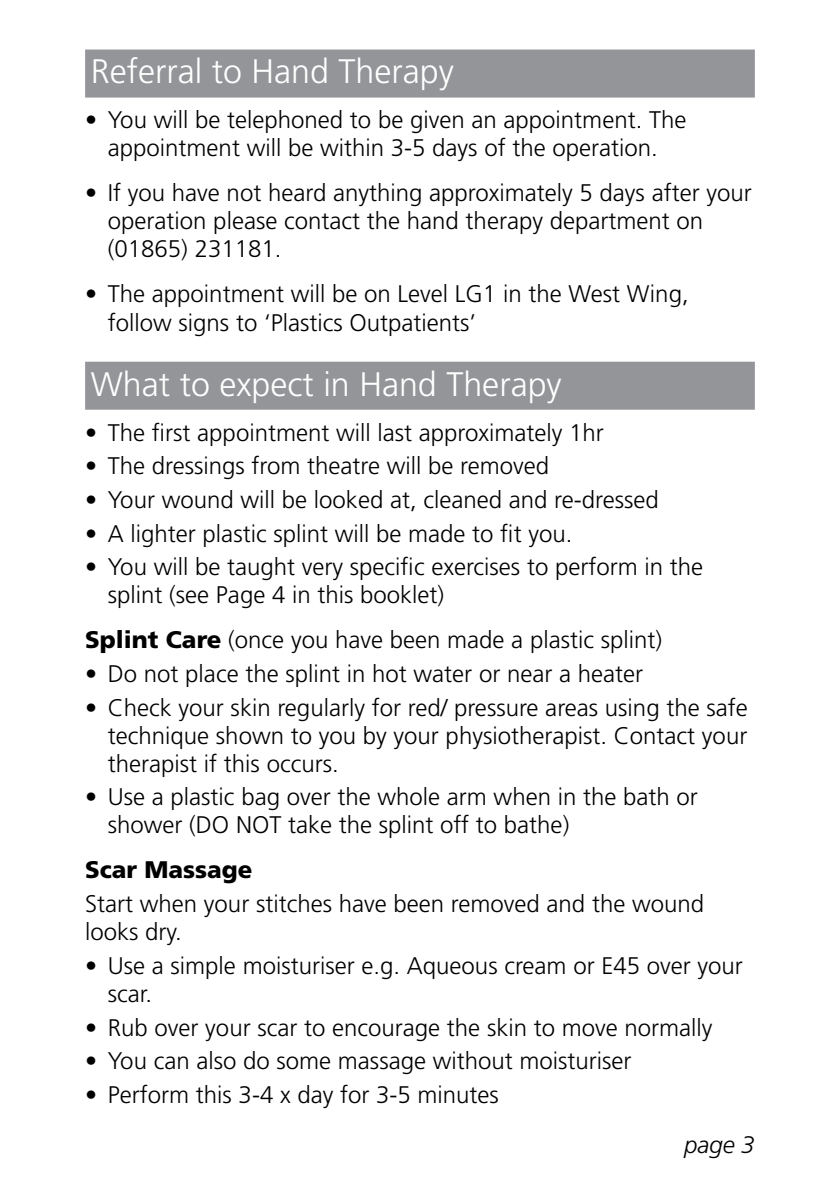
<style>
.page{position:relative;width:840px;height:1191px;background:#fff}
.page>*{position:absolute;margin:0;border:0;box-sizing:border-box;transform-origin:0 0}
.t1{font:300 34px "Frutiger";color:#fff}
.t2{font:300 24px/28px "Frutiger";color:#000}
.t3{font:900 24px "Frutiger";color:#000}
.t4{font:italic 300 24px "Frutiger";color:#000}
.s1{font-weight:900}
</style>
<div class="page">
<div style="left:85px;top:50px;width:669px;height:48px;background:#939598"></div>
<div style="left:85px;top:362px;width:669px;height:48px;background:#939598"></div>
<h1 class="t1" style="left:91px;top:52px;width:364px">Referral to Hand Therapy</h1>
<p class="t2" style="left:85px;top:106px;width:602px;text-align:center">• You will be telephoned to be given an appointment. The appointment will be within 3-5 days of the operation.</p>
<p class="t2" style="left:108px;top:179px;width:645px;text-indent:-23px">• If you have not heard anything approximately 5 days after your operation please contact the hand therapy department on (01865) 231181.</p>
<p class="t2" style="left:108px;top:280px;width:582px;text-indent:-23px">• The appointment will be on Level LG1 in the West Wing, follow signs to ‘Plastics Outpatients’</p>
<h1 class="t1" style="left:91px;top:364px;width:472px">What to expect in Hand Therapy</h1>
<p class="t2" style="left:85px;top:418px;width:520px">• The first appointment will last approximately 1hr</p>
<p class="t2" style="left:85px;top:452px;width:465px">• The dressings from theatre will be removed</p>
<p class="t2" style="left:85px;top:485px;width:575px">• Your wound will be looked at, cleaned and re-dressed</p>
<p class="t2" style="left:85px;top:519px;width:488px">• A lighter plastic splint will be made to fit you.</p>
<p class="t2" style="left:108px;top:553px;width:596px;text-indent:-23px">• You will be taught very specific exercises to perform in the splint (see Page 4 in this booklet)</p>
<p class="t2" style="left:85px;top:626px;width:578px"><span class="s1">Splint Care</span> (once you have been made a plastic splint)</p>
<p class="t2" style="left:85px;top:659px;width:559px">• Do not place the splint in hot water or near a heater</p>
<p class="t2" style="left:108px;top:693px;width:641px;text-align:justify;text-indent:-23px">• Check your skin regularly for red/ pressure areas using the safe technique shown to you by your physiotherapist. Contact your therapist if this occurs.</p>
<p class="t2" style="left:108px;top:783px;width:591px;text-indent:-23px">• Use a plastic bag over the whole arm when in the bath or shower (DO NOT take the splint off to bathe)</p>
<p class="t3" style="left:85px;top:855px;width:169px">Scar Massage</p>
<p class="t2" style="left:85px;top:889px;width:620px">Start when your stitches have been removed and the wound looks dry.</p>
<p class="t2" style="left:108px;top:951px;width:636px;text-indent:-23px">• Use a simple moisturiser e.g. Aqueous cream or E45 over your scar.</p>
<p class="t2" style="left:85px;top:1013px;width:628px">• Rub over your scar to encourage the skin to move normally</p>
<p class="t2" style="left:85px;top:1046px;width:547px">• You can also do some massage without moisturiser</p>
<p class="t2" style="left:85px;top:1080px;width:415px">• Perform this 3-4 x day for 3-5 minutes</p>
<p class="t4" style="left:683px;top:1131px;width:72px">page 3</p>
</div>
